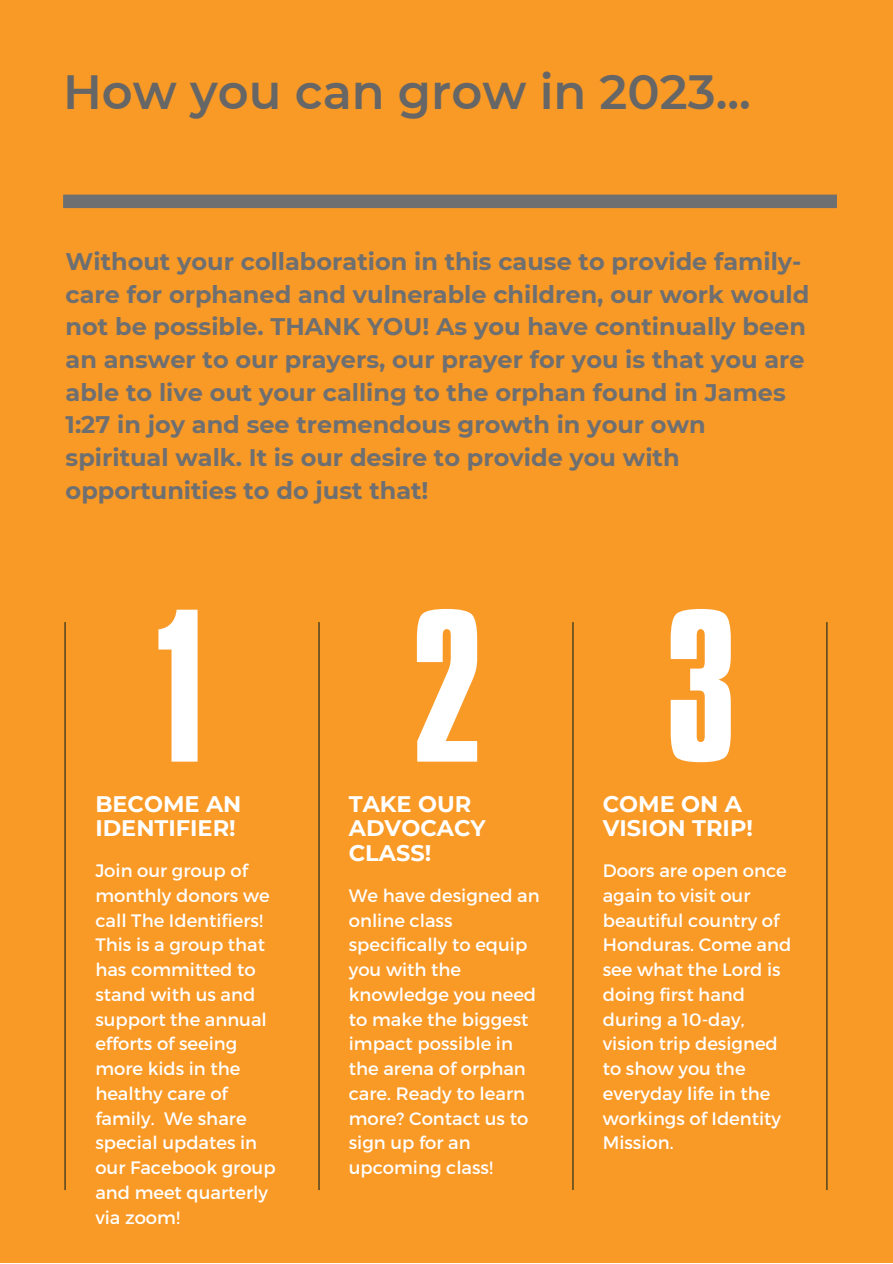
<style>
.page{position:relative;width:893px;height:1264px;background:#fff}
.page>*{position:absolute;margin:0;border:0;box-sizing:border-box;transform-origin:0 0}
.t1{font:187.05px "Aka Acid GR Compacta";color:#fff}
.t2{font:600 48px "Montserrat";color:#666}
.t3{font:700 24px/32.5px "Montserrat";color:#6e6f71}
.t4{font:700 22.5px/24.8px "Montserrat";color:#fff}
.t5{font:18px/24.8px "Montserrat";color:#fff}
</style>
<div class="page">
<div style="left:0;top:0;width:892px;height:1262px;background:#f99926"></div>
<hr style="left:64px;top:622px;width:2px;height:567px;background:#19291d">
<hr style="left:572px;top:622px;width:1px;height:567px;background:#19291d">
<hr style="left:318px;top:622px;width:1px;height:567px;background:#19291d">
<hr style="left:826px;top:622px;width:1px;height:567px;background:#19291d">
<div style="left:63px;top:194px;width:773px;height:14px;background:#6e6f71"></div>
<h2 class="t2" style="left:63px;top:63px;width:689px">How you can grow in 2023...</h2>
<p class="t3" style="left:66px;top:245px;width:745px">Without your collaboration in this cause to provide family&shy;care for orphaned and vulnerable children, our work would not be possible. THANK YOU! As you have continually been an answer to our prayers, our prayer for you is that you are able to live out your calling to the orphan found in James 1:27 in joy and see tremendous growth in your own spiritual walk. It is our desire to provide you with opportunities to do just that!</p>
<h1 class="t1" style="left:157px;top:614px;width:580px">123</h1>
<p class="t4" style="left:95px;top:791px;width:148px">BECOME AN<br>IDENTIFIER!</p>
<p class="t5" style="left:95px;top:857px;width:182px">Join our group of monthly donors we call The Identifiers!<br>This is a group that has committed to stand with us and support the annual efforts of seeing more kids in the healthy care of family. We share special updates in our Facebook group and meet quarterly via zoom!</p>
<p class="t4" style="left:349px;top:791px;width:138px">TAKE OUR<br>ADVOCACY<br>CLASS!</p>
<p class="t5" style="left:349px;top:882px;width:192px">We have designed an online class specifically to equip you with the knowledge you need to make the biggest impact possible in the arena of orphan care. Ready to learn more? Contact us to sign up for an upcoming class!</p>
<p class="t4" style="left:602px;top:791px;width:152px">COME ON A<br>VISION TRIP!</p>
<p class="t5" style="left:602px;top:857px;width:190px">Doors are open once again to visit our beautiful country of<br>Honduras. Come and see what the Lord is doing first hand during a 10-day, vision trip designed to show you the everyday life in the workings of Identity<br>Mission.</p>
</div>
